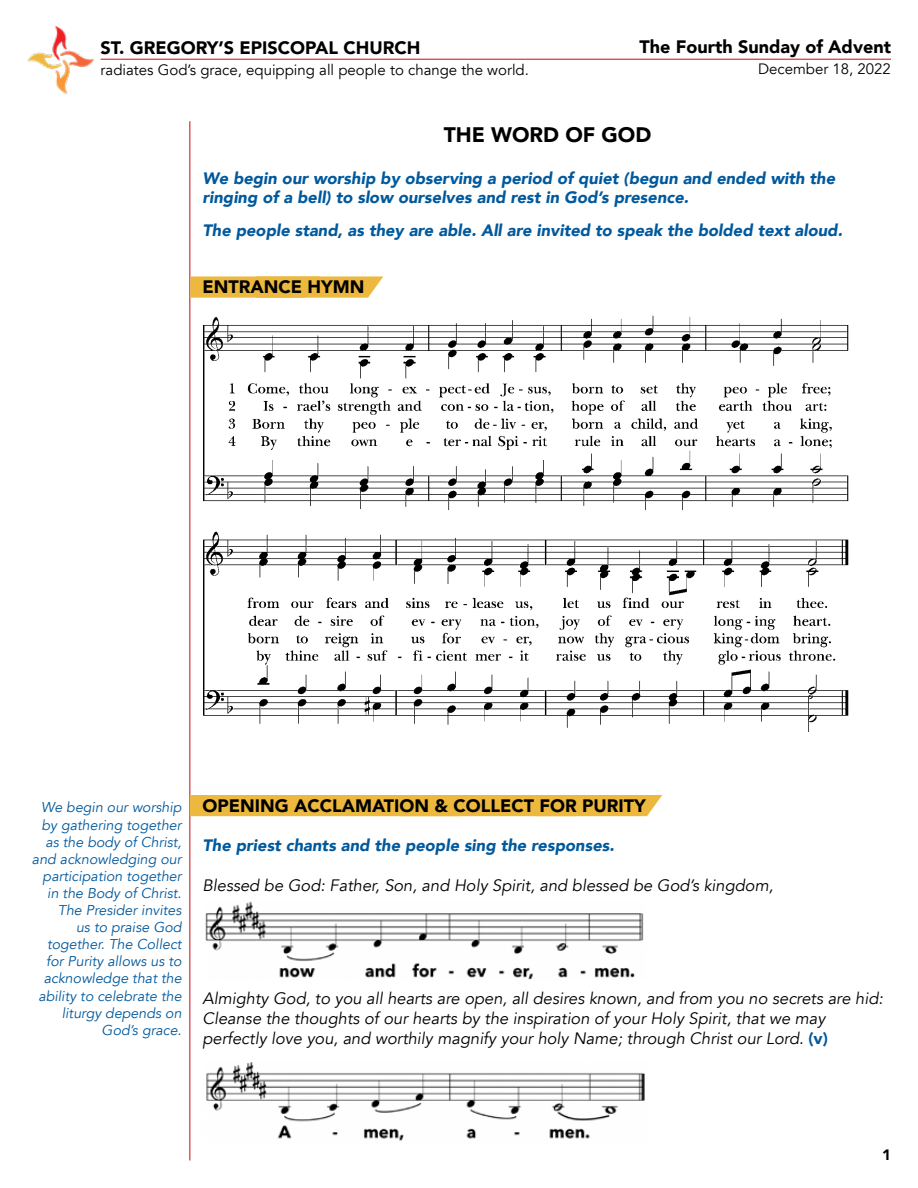
<style>
.page{position:relative;width:918px;height:1188px;background:#fff}
.page>*{position:absolute;margin:0;border:0;box-sizing:border-box;transform-origin:0 0}
.t1{font:900 21px "Avenir";color:#000}
.t2{font:900 18px "Avenir";color:#000}
.t3{font:italic 16.5px/19.8px "Avenir";color:#000}
.t4{font:italic 900 16.5px/19.8px "Avenir";color:#00599d}
.t5{font:15px "Avenir";color:#000}
.t6{font:900 15px "Avenir";color:#000}
.t7{font:italic 14.25px/17.1px "Avenir";color:#00599d;text-align:right}
.s1{font-weight:900;font-style:normal;color:#00599d}
</style>
<div class="page">
<hr style="left:101px;top:59px;width:790px;height:1px;background:#d2232a">
<img style="left:27px;top:27px;width:89px;height:68px">
<hr style="left:189px;top:121px;width:1px;height:1040px;background:#d2232a">
<svg style="left:190px;top:276px;width:193px;height:22px;background:#edbc4a"></svg>
<img style="left:206px;top:1062px;width:439px;height:79px">
<img style="left:205px;top:901px;width:439px;height:79px">
<div style="left:190px;top:795px;width:472px;height:21px;background:#ecb83d"></div>
<img style="left:203px;top:315px;width:646px;height:416px">
<p class="t2" style="left:101px;top:33px;width:321px">ST. GREGORY’S EPISCOPAL CHURCH</p>
<p class="t5" style="left:101px;top:61px;width:430px">radiates God’s grace, equipping all people to change the world.</p>
<p class="t2" style="left:639px;top:31px;width:253px">The Fourth Sunday of Advent</p>
<p class="t5" style="left:758px;top:60px;width:134px">December 18, 2022</p>
<p class="t1" style="left:444px;top:117px;width:209px">THE WORD OF GOD</p>
<p class="t4" style="left:202px;top:168px;width:634px">We begin our worship by observing a period of quiet (begun and ended with the ringing of a bell) to slow ourselves and rest in God’s presence.</p>
<p class="t4" style="left:202px;top:220px;width:642px">The people stand, as they are able. All are invited to speak the bolded text aloud.</p>
<p class="t2" style="left:202px;top:272px;width:164px">ENTRANCE HYMN</p>
<p class="t7" style="left:32px;top:799px;width:151px">We begin our worship by gathering together as the body of Christ, and acknowledging our participation together in the Body of Christ.<br>The Presider invites<br>us to praise God together. The Collect for Purity allows us to acknowledge that the ability to celebrate the liturgy depends on<br>God’s grace.</p>
<p class="t2" style="left:202px;top:790px;width:445px">OPENING ACCLAMATION &amp; COLLECT FOR PURITY</p>
<p class="t4" style="left:202px;top:836px;width:413px">The priest chants and the people sing the responses.</p>
<p class="t3" style="left:202px;top:876px;width:572px">Blessed be God: Father, Son, and Holy Spirit, and blessed be God’s kingdom,</p>
<p class="t3" style="left:202px;top:989px;width:682px">Almighty God, to you all hearts are open, all desires known, and from you no secrets are hid:<br>Cleanse the thoughts of our hearts by the inspiration of your Holy Spirit, that we may perfectly love you, and worthily magnify your holy Name; through Christ our Lord. <span class="s1">(v)</span></p>
<p class="t6" style="left:882px;top:1142px;width:10px">1</p>
</div>
